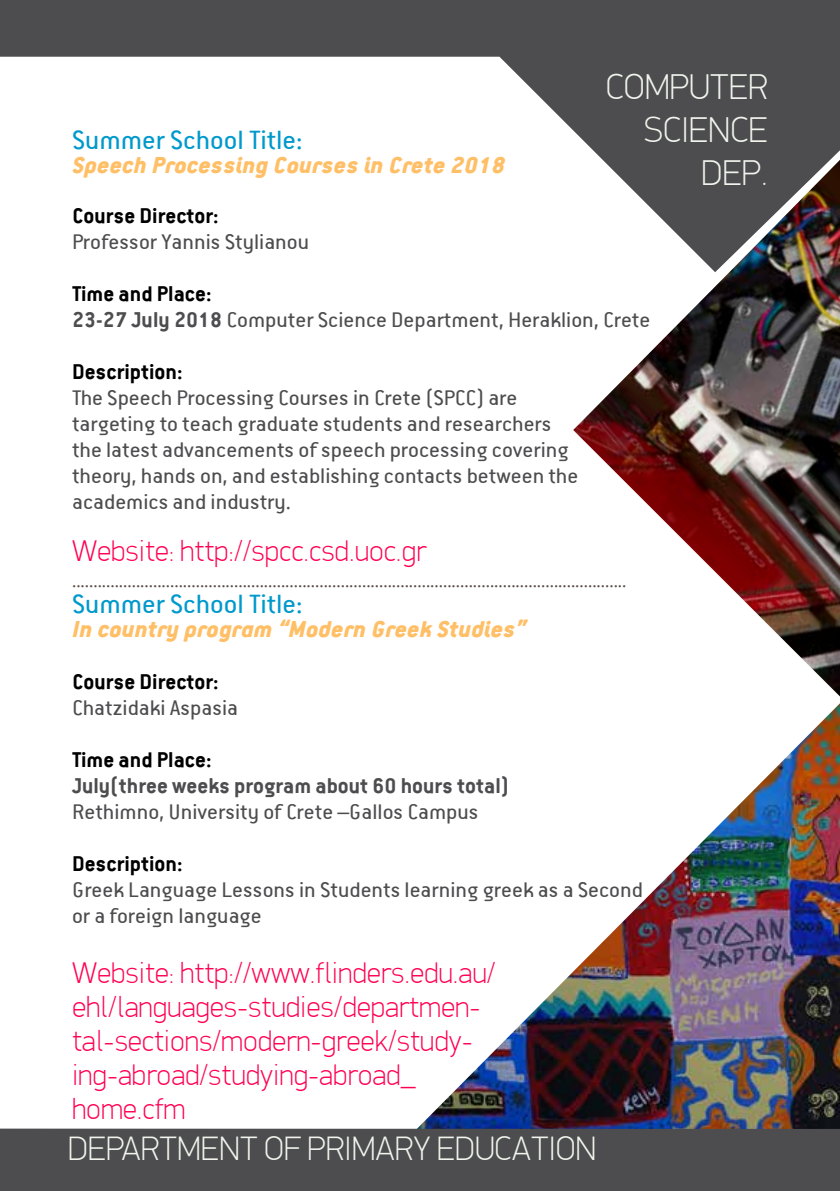
<style>
.page{position:relative;width:840px;height:1191px;background:#fff}
.page>*{position:absolute;margin:0;border:0;box-sizing:border-box;transform-origin:0 0}
.t1{font:100 36px/43.2px "PF Din Display";color:#f0f4ed;text-align:right}
.t2{font:100 34px "PF Din Display";color:#f0f4ed}
.t3{font:100 30px/34px "PF Din Display";color:#ff0052}
.t4{font:30px "PF Premier Text";color:#09c}
.t5{font:italic 900 26px "PF Premier Text";color:#ffbf66}
.t6{font:24px/26px "PF Premier Text";color:#4d4d4f}
.t7{font:700 24px "PF Premier Text";color:#000}
.t8{font:700 24px "PF Premier Text";color:#4d4d4f}
.t9{font:20px "PF Premier Text";color:#594a42}
.s1{font-weight:700;color:#000}
.s2{font-weight:700}
</style>
<div class="page">
<img style="left:417px;top:704px;width:422px;height:424px">
<svg style="left:0;top:0;width:839px;height:160px;fill:#4d4d4f"></svg>
<img style="left:573px;top:160px;width:266px;height:536px">
<div style="left:0;top:1128px;width:839px;height:63px;background:#4d4d4f"></div>
<h1 class="t1" style="left:605px;top:65px;width:163px">COMPUTER<br>SCIENCE<br>DEP.</h1>
<p class="t4" style="left:72px;top:125px;width:232px">Summer School Title:</p>
<p class="t5" style="left:72px;top:151px;width:434px">Speech Processing Courses in Crete 2018</p>
<p class="t7" style="left:72px;top:203px;width:148px">Course Director:</p>
<p class="t6" style="left:72px;top:228px;width:238px">Professor Yannis Stylianou</p>
<p class="t6" style="left:72px;top:280px;width:579px"><span class="s1">Time and Place:<br></span><span class="s2">23-27 July 2018</span> Computer Science Department, Heraklion, Crete</p>
<p class="t7" style="left:72px;top:359px;width:112px">Description:</p>
<p class="t6" style="left:72px;top:384px;width:507px">The Speech Processing Courses in Crete (SPCC) are targeting to teach graduate students and researchers the latest advancements of speech processing covering theory, hands on, and establishing contacts between the academics and industry.</p>
<p class="t3" style="left:72px;top:533px;width:356px">Website: http://spcc.csd.uoc.gr</p>
<p class="t9" style="left:72px;top:571px;width:555px">..................................................................................................................................</p>
<p class="t4" style="left:72px;top:589px;width:232px">Summer School Title:</p>
<p class="t5" style="left:72px;top:615px;width:455px">In country program “Modern Greek Studies”</p>
<p class="t7" style="left:72px;top:669px;width:148px">Course Director:</p>
<p class="t6" style="left:72px;top:694px;width:167px">Chatzidaki Aspasia</p>
<p class="t7" style="left:72px;top:747px;width:141px">Time and Place:</p>
<p class="t8" style="left:72px;top:773px;width:438px">July(three weeks program about 60 hours total)</p>
<p class="t6" style="left:72px;top:798px;width:408px">Rethimno, University of Crete –Gallos Campus</p>
<p class="t7" style="left:72px;top:851px;width:112px">Description:</p>
<p class="t6" style="left:72px;top:876px;width:572px">Greek Language Lessons in Students learning greek as a Second or a foreign language</p>
<p class="t3" style="left:72px;top:956px;width:424px">Website: http://www.flinders.edu.au/ ehl/languages-studies/departmen&shy;tal-sections/modern-greek/study&shy;ing-abroad/studying-abroad_ home.cfm</p>
<h2 class="t2" style="left:68px;top:1127px;width:529px">DEPARTMENT OF PRIMARY EDUCATION</h2>
</div>
